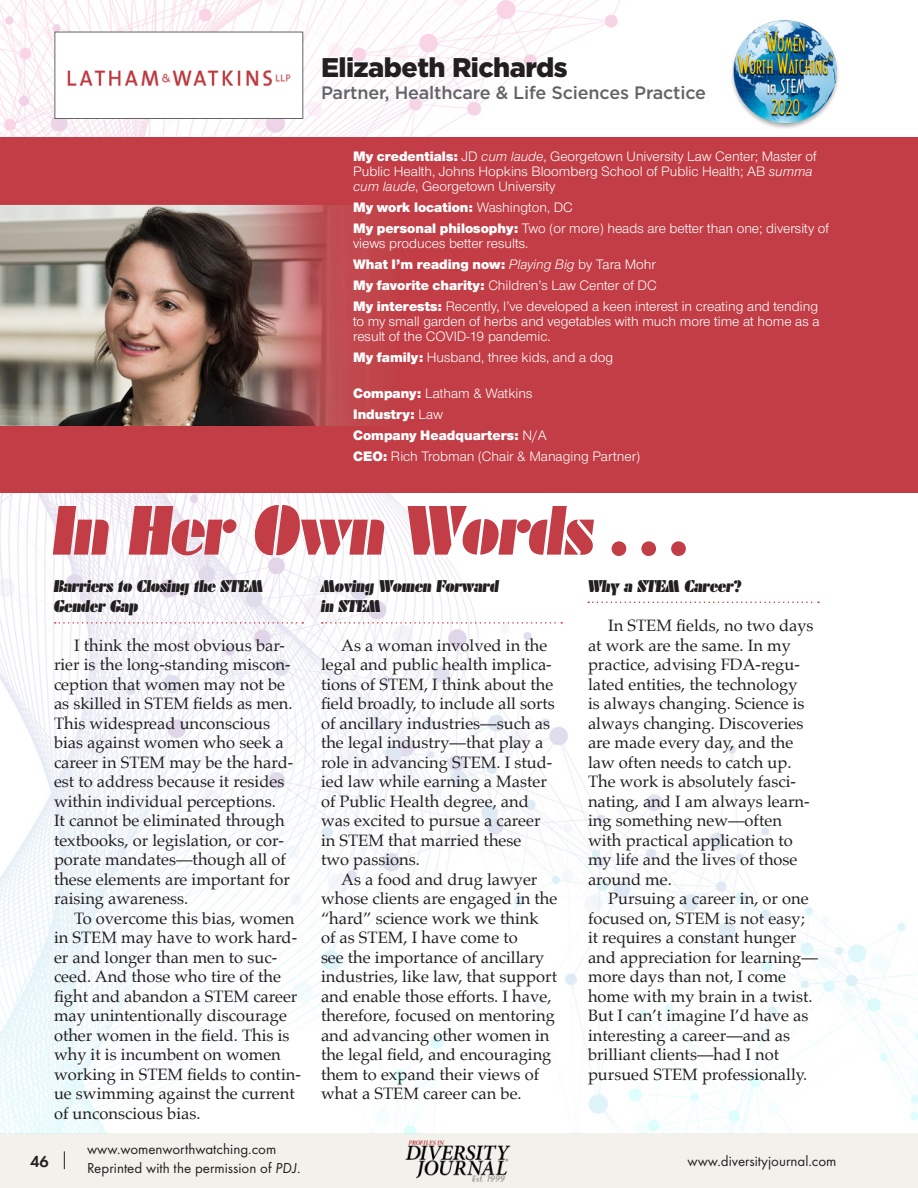
<style>
.page{position:relative;width:918px;height:1188px;background:#fff}
.page>*{position:absolute;margin:0;border:0;box-sizing:border-box;transform-origin:0 0}
.t1{font:67.5px "Dayton Ital";color:#c23d45}
.t2{font:900 27px "Gotham";letter-spacing:-.02em;color:#231f20}
.t3{font:500 18px "Gotham";letter-spacing:-.01em;color:#636466}
.t4{font:16.5px/19.5px "Palatino";color:#231f20}
.t5{font:16.5px/19.5px "Dayton Ital";color:#231f20}
.t6{font:600 16.5px "Futura T";color:#231f20}
.t7{font:15px "Futura T";color:#231f20}
.t8{font:14.25px/15px "Nimbus Sans Novus T";color:#fff}
.t9{font:900 14.25px "Nimbus Sans Novus T";color:#fff}
.s1{font-weight:900}
.s2{font-style:italic}
.s3{font-weight:400}
.s4{font-weight:400;font-style:italic}
</style>
<div class="page">
<div style="left:0;top:1133px;width:918px;height:55px;background:#f3f1ec"></div>
<svg style="left:64px;top:1151px;width:1px;height:18px"></svg>
<img style="left:405px;top:1140px;width:106px;height:42px">
<img style="left:0;top:0;width:918px;height:1133px">
<div style="left:0;top:137px;width:918px;height:356px;background:#c23d45"></div>
<img style="left:729px;top:17px;width:113px;height:113px">
<div style="left:55px;top:32px;width:248px;height:86px;background:#fff"></div>
<img style="left:67px;top:70px;width:224px;height:17px">
<div style="left:55px;top:32px;width:248px;height:87px;border:1px solid #636466"></div>
<svg style="left:55px;top:622px;width:248px;height:2px"></svg>
<svg style="left:322px;top:622px;width:240px;height:2px"></svg>
<svg style="left:588px;top:601px;width:231px;height:2px"></svg>
<img style="left:0;top:204px;width:370px;height:221px">
<p class="t2" style="left:321px;top:52px;width:248px">Elizabeth Richards</p>
<p class="t3" style="left:321px;top:83px;width:387px">Partner, Healthcare &amp; Life Sciences Practice</p>
<p class="t8" style="left:353px;top:149px;width:465px"><span class="s1">My credentials:</span> JD <span class="s2">cum laude</span>, Georgetown University Law Center; Master of<br>Public Health, Johns Hopkins Bloomberg School of Public Health; AB <span class="s2">summa cum laude</span>, Georgetown University</p>
<p class="t9" style="left:353px;top:199px;width:221px">My work location: <span class="s3">Washington, DC</span></p>
<p class="t8" style="left:353px;top:221px;width:478px"><span class="s1">My personal philosophy:</span> Two (or more) heads are better than one; diversity of views produces better results.</p>
<p class="t9" style="left:353px;top:256px;width:304px">What I’m reading now: <span class="s4">Playing Big</span> <span class="s3">by Tara Mohr</span></p>
<p class="t8" style="left:353px;top:278px;width:305px"><span class="s1">My favorite charity:</span> Children’s Law Center of DC</p>
<p class="t8" style="left:353px;top:299px;width:468px;text-align:justify"><span class="s1">My interests:</span> Recently, I’ve developed a keen interest in creating and tending to my small garden of herbs and vegetables with much more time at home as a result of the COVID-19 pandemic.</p>
<p class="t8" style="left:353px;top:350px;width:262px"><span class="s1">My family:</span> Husband, three kids, and a dog</p>
<p class="t8" style="left:353px;top:386px;width:181px"><span class="s1">Company:</span> Latham &amp; Watkins</p>
<p class="t9" style="left:353px;top:406px;width:91px">Industry: <span class="s3">Law</span></p>
<p class="t9" style="left:353px;top:427px;width:195px">Company Headquarters: <span class="s3">N/A</span></p>
<p class="t8" style="left:353px;top:449px;width:288px"><span class="s1">CEO:</span> Rich Trobman (Chair &amp; Managing Partner)</p>
<p class="t1" style="left:54px;top:497px;width:635px">In Her Own Words . . .</p>
<p class="t5" style="left:54px;top:577px;width:211px">Barriers to Closing the STEM<br>Gender Gap</p>
<p class="t4" style="left:54px;top:635px;width:241px;text-indent:20px">I think the most obvious bar&shy;rier is the long-standing miscon&shy;ception that women may not be as skilled in STEM fields as men.<br>This widespread unconscious bias against women who seek a career in STEM may be the hard&shy;est to address because it resides within individual perceptions.<br>It cannot be eliminated through textbooks, or legislation, or cor&shy;porate mandates—though all of these elements are important for raising awareness.</p>
<p class="t4" style="left:54px;top:908px;width:248px;text-indent:20px">To overcome this bias, women in STEM may have to work hard&shy;er and longer than men to suc&shy;ceed. And those who tire of the fight and abandon a STEM career may unintentionally discourage other women in the field. This is why it is incumbent on women working in STEM fields to contin&shy;ue swimming against the current of unconscious bias.</p>
<p class="t6" style="left:30px;top:1152px;width:20px">46</p>
<p class="t7" style="left:87px;top:1140px;width:191px">www.womenworthwatching.com</p>
<p class="t7" style="left:87px;top:1160px;width:215px">Reprinted with the permission of <span class="s2">PDJ</span>.</p>
<p class="t5" style="left:321px;top:577px;width:179px">Moving Women Forward in STEM</p>
<p class="t4" style="left:321px;top:635px;width:235px;text-indent:20px">As a woman involved in the legal and public health implica&shy;tions of STEM, I think about the field broadly, to include all sorts of ancillary industries—such as the legal industry—that play a role in advancing STEM. I stud&shy;ied law while earning a Master of Public Health degree, and was excited to pursue a career in STEM that married these<br>two passions.</p>
<p class="t4" style="left:321px;top:869px;width:238px;text-indent:20px">As a food and drug lawyer whose clients are engaged in the “hard” science work we think<br>of as STEM, I have come to<br>see the importance of ancillary industries, like law, that support and enable those efforts. I have, therefore, focused on mentoring and advancing other women in the legal field, and encouraging them to expand their views of what a STEM career can be.</p>
<p class="t5" style="left:588px;top:577px;width:155px">Why a STEM Career?</p>
<p class="t4" style="left:588px;top:616px;width:227px;text-indent:20px">In STEM fields, no two days at work are the same. In my practice, advising FDA-regu&shy;lated entities, the technology<br>is always changing. Science is always changing. Discoveries are made every day, and the law often needs to catch up.<br>The work is absolutely fasci&shy;nating, and I am always learn&shy;ing something new—often with practical application to my life and the lives of those around me.</p>
<p class="t4" style="left:588px;top:889px;width:231px;text-indent:20px">Pursuing a career in, or one focused on, STEM is not easy; it requires a constant hunger and appreciation for learning— more days than not, I come home with my brain in a twist.<br>But I can’t imagine I’d have as interesting a career—and as brilliant clients—had I not pursued STEM professionally.</p>
<p class="t7" style="left:688px;top:1152px;width:150px">www.diversityjournal.com</p>
</div>
